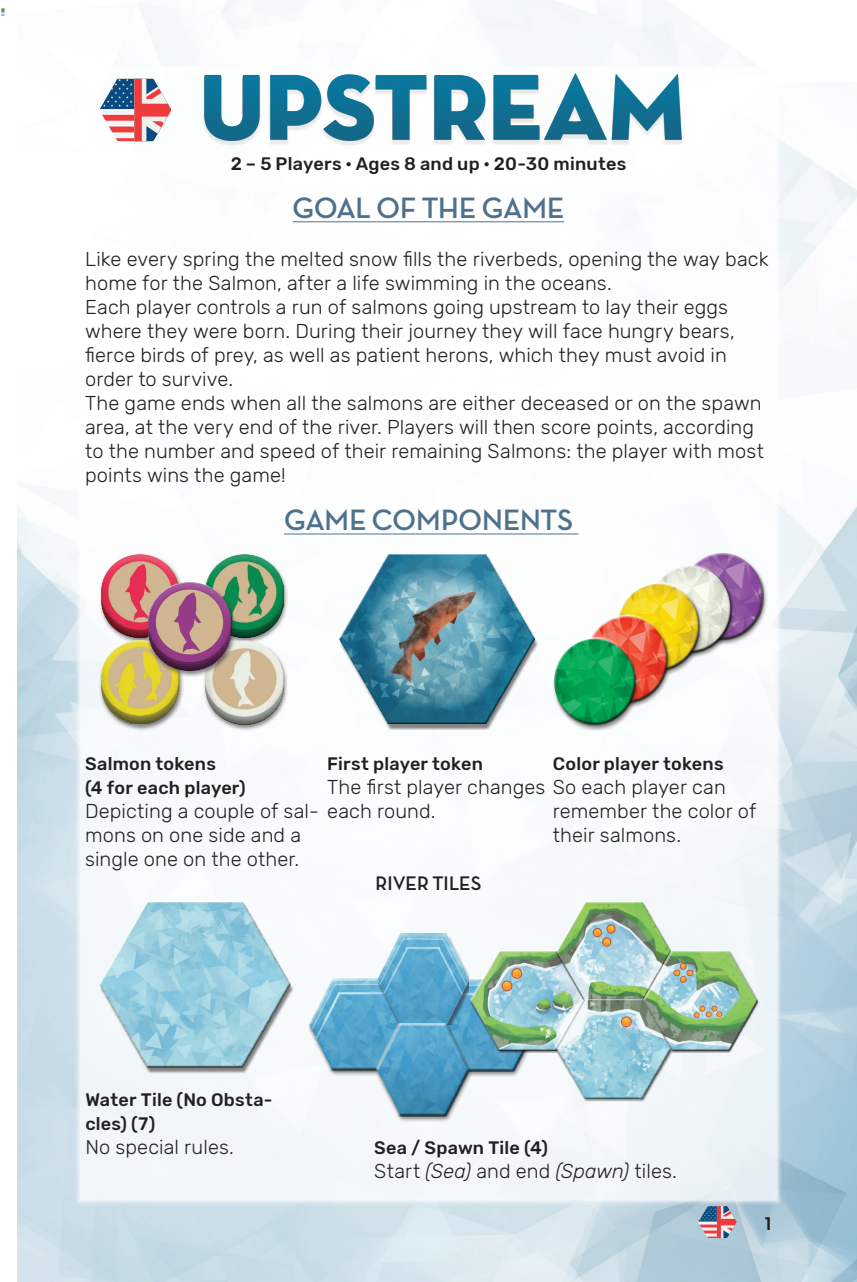
<style>
.page{position:relative;width:857px;height:1282px;background:#fff}
.page>*{position:absolute;margin:0;border:0;box-sizing:border-box;transform-origin:0 0}
.TITULOS_DE_CAPITULO{font:700 30px "Neutra Disp";letter-spacing:-.01em;color:#4f718d}
.t1{font:700 24px "Neutra Disp";color:#231f20}
.texto_base{font:300 20px/24px "Rubik";letter-spacing:.005em;color:#231f20}
.Rubik_nemedium{font:300 20px "Rubik";letter-spacing:.005em;color:#231f20}
.negritas{font:700 20px "Neutra Disp";color:#231f20}
.Rubik_nemedium-2{font:500 18px/24px "Rubik";letter-spacing:.01em;color:#231f20}
.s1{font-style:italic}
</style>
<div class="page">
<img style="left:17px;top:0;width:839px;height:1281px">
<svg style="left:697px;top:1205px;width:39px;height:32px"></svg>
<div style="left:74px;top:62px;width:708px;height:1143px;background:#fff"></div>
<svg style="left:1px;top:8px;width:4px;height:8px"></svg>
<hr style="left:292px;top:221px;width:272px;height:1px;background:#4f718d">
<hr style="left:284px;top:533px;width:294px;height:1px;background:#4f718d">
<svg style="left:100px;top:79px;width:71px;height:62px"></svg>
<img style="left:203px;top:74px;width:479px;height:72px">
<div style="left:100px;top:904px;width:195px;height:169px;background:#231f20;opacity:.55"></div>
<div style="left:99px;top:901px;width:192px;height:166px;background:#231f20;opacity:.75"></div>
<div style="left:339px;top:557px;width:199px;height:173px;background:#231f20;opacity:.55"></div>
<div style="left:338px;top:554px;width:196px;height:169px;background:#231f20;opacity:.75"></div>
<div style="left:679px;top:552px;width:88px;height:93px;background:#231f20;opacity:.55"></div>
<div style="left:679px;top:551px;width:80px;height:62px;background:#fff;opacity:.75"></div>
<div style="left:682px;top:564px;width:81px;height:76px;background:#231f20;opacity:.75"></div>
<div style="left:647px;top:565px;width:88px;height:93px;background:#231f20;opacity:.55"></div>
<div style="left:648px;top:564px;width:79px;height:62px;background:#fff;opacity:.75"></div>
<div style="left:650px;top:577px;width:81px;height:76px;background:#231f20;opacity:.75"></div>
<div style="left:615px;top:583px;width:89px;height:93px;background:#231f20;opacity:.55"></div>
<div style="left:616px;top:581px;width:79px;height:63px;background:#fff;opacity:.75"></div>
<div style="left:619px;top:594px;width:80px;height:77px;background:#231f20;opacity:.75"></div>
<div style="left:583px;top:615px;width:89px;height:93px;background:#231f20;opacity:.55"></div>
<div style="left:584px;top:614px;width:79px;height:62px;background:#fff;opacity:.75"></div>
<div style="left:587px;top:627px;width:80px;height:76px;background:#231f20;opacity:.75"></div>
<div style="left:551px;top:638px;width:89px;height:93px;background:#231f20;opacity:.55"></div>
<div style="left:552px;top:636px;width:79px;height:63px;background:#fff;opacity:.75"></div>
<div style="left:555px;top:649px;width:81px;height:77px;background:#231f20;opacity:.75"></div>
<div style="left:203px;top:553px;width:85px;height:91px;background:#231f20;opacity:.55"></div>
<div style="left:205px;top:553px;width:77px;height:75px;background:#fff;opacity:.75"></div>
<div style="left:206px;top:560px;width:77px;height:77px;background:#231f20;opacity:.75"></div>
<div style="left:99px;top:553px;width:85px;height:91px;background:#231f20;opacity:.55"></div>
<div style="left:101px;top:553px;width:76px;height:72px;background:#fff;opacity:.75"></div>
<div style="left:102px;top:560px;width:77px;height:77px;background:#231f20;opacity:.75"></div>
<div style="left:203px;top:640px;width:85px;height:91px;background:#231f20;opacity:.55"></div>
<div style="left:205px;top:640px;width:77px;height:72px;background:#fff;opacity:.75"></div>
<div style="left:206px;top:647px;width:77px;height:77px;background:#231f20;opacity:.75"></div>
<div style="left:99px;top:640px;width:85px;height:91px;background:#231f20;opacity:.55"></div>
<div style="left:101px;top:640px;width:76px;height:74px;background:#fff;opacity:.75"></div>
<div style="left:102px;top:646px;width:77px;height:78px;background:#231f20;opacity:.75"></div>
<div style="left:146px;top:581px;width:90px;height:96px;background:#231f20;opacity:.55"></div>
<div style="left:148px;top:582px;width:81px;height:79px;background:#fff;opacity:.75"></div>
<div style="left:149px;top:589px;width:82px;height:81px;background:#231f20;opacity:.75"></div>
<div style="left:443px;top:979px;width:98px;height:97px;background:#231f20;opacity:.55"></div>
<div style="left:445px;top:979px;width:92px;height:92px;background:#231f20;opacity:.75"></div>
<div style="left:307px;top:978px;width:98px;height:98px;background:#231f20;opacity:.55"></div>
<div style="left:308px;top:977px;width:93px;height:60px;background:#f7fafb"></div>
<div style="left:309px;top:978px;width:93px;height:93px;background:#231f20;opacity:.75"></div>
<div style="left:377px;top:933px;width:91px;height:91px;background:#231f20;opacity:.75"></div>
<div style="left:375px;top:1023px;width:98px;height:98px;background:#231f20;opacity:.55"></div>
<div style="left:376px;top:1022px;width:93px;height:60px;background:#fff;opacity:.75"></div>
<div style="left:377px;top:1024px;width:93px;height:92px;background:#231f20;opacity:.75"></div>
<div style="left:470px;top:951px;width:115px;height:99px;background:#231f20;opacity:.75"></div>
<div style="left:556px;top:902px;width:114px;height:99px;background:#231f20;opacity:.75"></div>
<div style="left:642px;top:951px;width:117px;height:101px;background:#231f20;opacity:.55"></div>
<div style="left:642px;top:950px;width:112px;height:50px;background:#fff;opacity:.75"></div>
<div style="left:642px;top:951px;width:115px;height:99px;background:#231f20;opacity:.75"></div>
<div style="left:556px;top:999px;width:116px;height:102px;background:#231f20;opacity:.55"></div>
<div style="left:556px;top:999px;width:114px;height:99px;background:#231f20;opacity:.75"></div>
<p class="Rubik_nemedium-2" style="left:230px;top:152px;width:397px">2 – 5 Players · Ages 8 and up · 20-30 minutes</p>
<p class="TITULOS_DE_CAPITULO" style="left:292px;top:191px;width:273px">GOAL OF THE GAME</p>
<p class="texto_base" style="left:85px;top:247px;width:684px">Like every spring the melted snow fills the riverbeds, opening the way back home for the Salmon, after a life swimming in the oceans.</p>
<p class="texto_base" style="left:85px;top:295px;width:650px">Each player controls a run of salmons going upstream to lay their eggs where they were born. During their journey they will face hungry bears, fierce birds of prey, as well as patient herons, which they must avoid in order to survive.</p>
<p class="texto_base" style="left:85px;top:391px;width:680px">The game ends when all the salmons are either deceased or on the spawn area, at the very end of the river. Players will then score points, according to the number and speed of their remaining Salmons: the player with most points wins the game!</p>
<p class="TITULOS_DE_CAPITULO" style="left:284px;top:503px;width:290px">GAME COMPONENTS</p>
<p class="Rubik_nemedium-2" style="left:327px;top:752px;width:157px">First player token</p>
<p class="Rubik_nemedium" style="left:327px;top:776px;width:400px">The first player changes So each player can</p>
<p class="Rubik_nemedium-2" style="left:85px;top:752px;width:132px">Salmon tokens</p>
<p class="Rubik_nemedium-2" style="left:85px;top:776px;width:162px">(4 for each player)</p>
<p class="texto_base" style="left:85px;top:799px;width:352px">Depicting a couple of sal- each round. mons on one side and a<br>single one on the other.</p>
<p class="Rubik_nemedium-2" style="left:552px;top:752px;width:172px">Color player tokens</p>
<p class="texto_base" style="left:552px;top:799px;width:205px">remember the color of their salmons.</p>
<p class="negritas" style="left:375px;top:872px;width:107px">RIVER TILES</p>
<p class="Rubik_nemedium-2" style="left:85px;top:1088px;width:188px">Water Tile (No Obsta&shy;cles) (7)</p>
<p class="texto_base" style="left:85px;top:1135px;width:150px">No special rules.</p>
<p class="Rubik_nemedium-2" style="left:374px;top:1136px;width:175px">Sea / Spawn Tile (4)</p>
<p class="texto_base" style="left:374px;top:1159px;width:304px">Start <span class="s1">(Sea)</span> and end <span class="s1">(Spawn)</span> tiles.</p>
<p class="t1" style="left:764px;top:1208px;width:9px">1</p>
</div>
